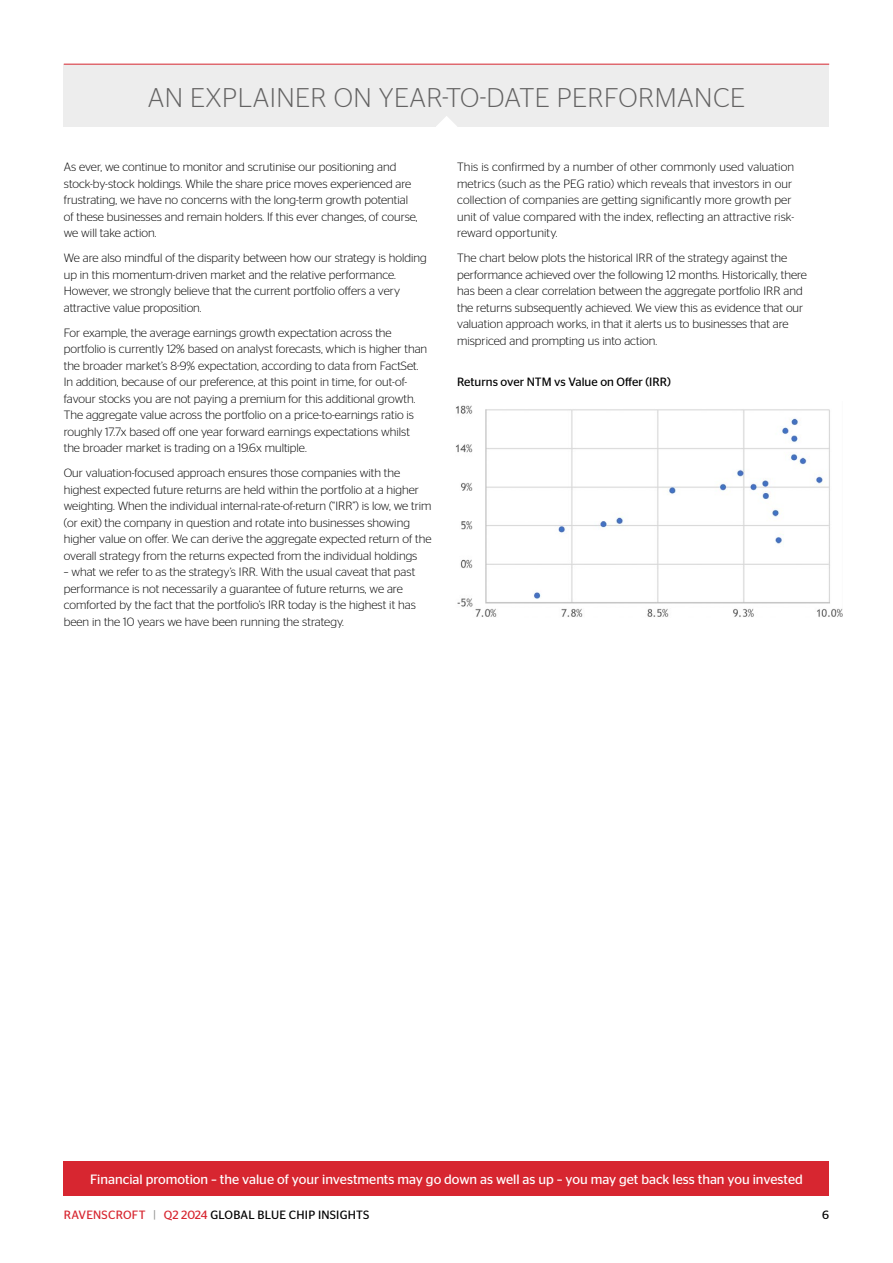
<style>
.page{position:relative;width:893px;height:1263px;background:#fff}
.page>*{position:absolute;margin:0;border:0;box-sizing:border-box;transform-origin:0 0}
.t1{font:300 27px "Stag Sans";letter-spacing:.02em;color:#646363}
.t2{font:13.5px "Stag Sans";color:#fff}
.t3{font:300 12px/16.5px "Stag Sans";color:#000}
.t4{font:12px "Stag Sans";letter-spacing:.005em;color:#000}
.s1{color:#d72630}
.s2{color:#9d9d9c}
</style>
<div class="page">
<div style="left:64px;top:1161px;width:765px;height:34px;background:#d72630"></div>
<div style="left:64px;top:65px;width:765px;height:62px;background:#ededed"></div>
<hr style="left:64px;top:64px;width:765px;height:1px;background:#d72630">
<svg style="left:436px;top:116px;width:21px;height:11px"></svg>
<img style="left:455px;top:405px;width:387px;height:212px">
<h1 class="t1" style="left:148px;top:82px;width:598px">AN EXPLAINER ON YEAR-TO-DATE PERFORMANCE</h1>
<p class="t3" style="left:64px;top:159px;width:355px">As ever, we continue to monitor and scrutinise our positioning and stock-by-stock holdings. While the share price moves experienced are frustrating, we have no concerns with the long-term growth potential of these businesses and remain holders. If this ever changes, of course, we will take action.</p>
<p class="t3" style="left:64px;top:250px;width:365px">We are also mindful of the disparity between how our strategy is holding up in this momentum-driven market and the relative performance.<br>However, we strongly believe that the current portfolio offers a very attractive value proposition.</p>
<p class="t3" style="left:64px;top:324px;width:365px">For example, the average earnings growth expectation across the portfolio is currently 12% based on analyst forecasts, which is higher than the broader market’s 8-9% expectation, according to data from FactSet.<br>In addition, because of our preference, at this point in time, for out-of&shy;favour stocks you are not paying a premium for this additional growth.<br>The aggregate value across the portfolio on a price-to-earnings ratio is roughly 17.7x based off one year forward earnings expectations whilst the broader market is trading on a 19.6x multiple.</p>
<p class="t3" style="left:64px;top:465px;width:369px">Our valuation-focused approach ensures those companies with the highest expected future returns are held within the portfolio at a higher weighting. When the individual internal-rate-of-return (“IRR”) is low, we trim (or exit) the company in question and rotate into businesses showing higher value on offer. We can derive the aggregate expected return of the overall strategy from the returns expected from the individual holdings</p>
<p class="t3" style="left:64px;top:564px;width:353px">– what we refer to as the strategy’s IRR. With the usual caveat that past performance is not necessarily a guarantee of future returns, we are comforted by the fact that the portfolio’s IRR today is the highest it has been in the 10 years we have been running the strategy.</p>
<p class="t3" style="left:457px;top:159px;width:339px">This is confirmed by a number of other commonly used valuation metrics (such as the PEG ratio) which reveals that investors in our collection of companies are getting significantly more growth per unit of value compared with the index, reflecting an attractive risk&shy;reward opportunity.</p>
<p class="t3" style="left:457px;top:250px;width:351px">The chart below plots the historical IRR of the strategy against the performance achieved over the following 12 months. Historically, there has been a clear correlation between the aggregate portfolio IRR and the returns subsequently achieved. We view this as evidence that our valuation approach works, in that it alerts us to businesses that are mispriced and prompting us into action.</p>
<p class="t4" style="left:457px;top:375px;width:215px">Returns over NTM vs Value on Offer (IRR)</p>
<p class="t2" style="left:90px;top:1171px;width:714px">Financial promotion – the value of your investments may go down as well as up – you may get back less than you invested</p>
<p class="t4" style="left:64px;top:1208px;width:307px"><span class="s1">RAVENSCROFT</span> <span class="s2">|</span> <span class="s1">Q2 2024</span> GLOBAL BLUE CHIP INSIGHTS</p>
<p class="t4" style="left:822px;top:1208px;width:8px">6</p>
</div>
